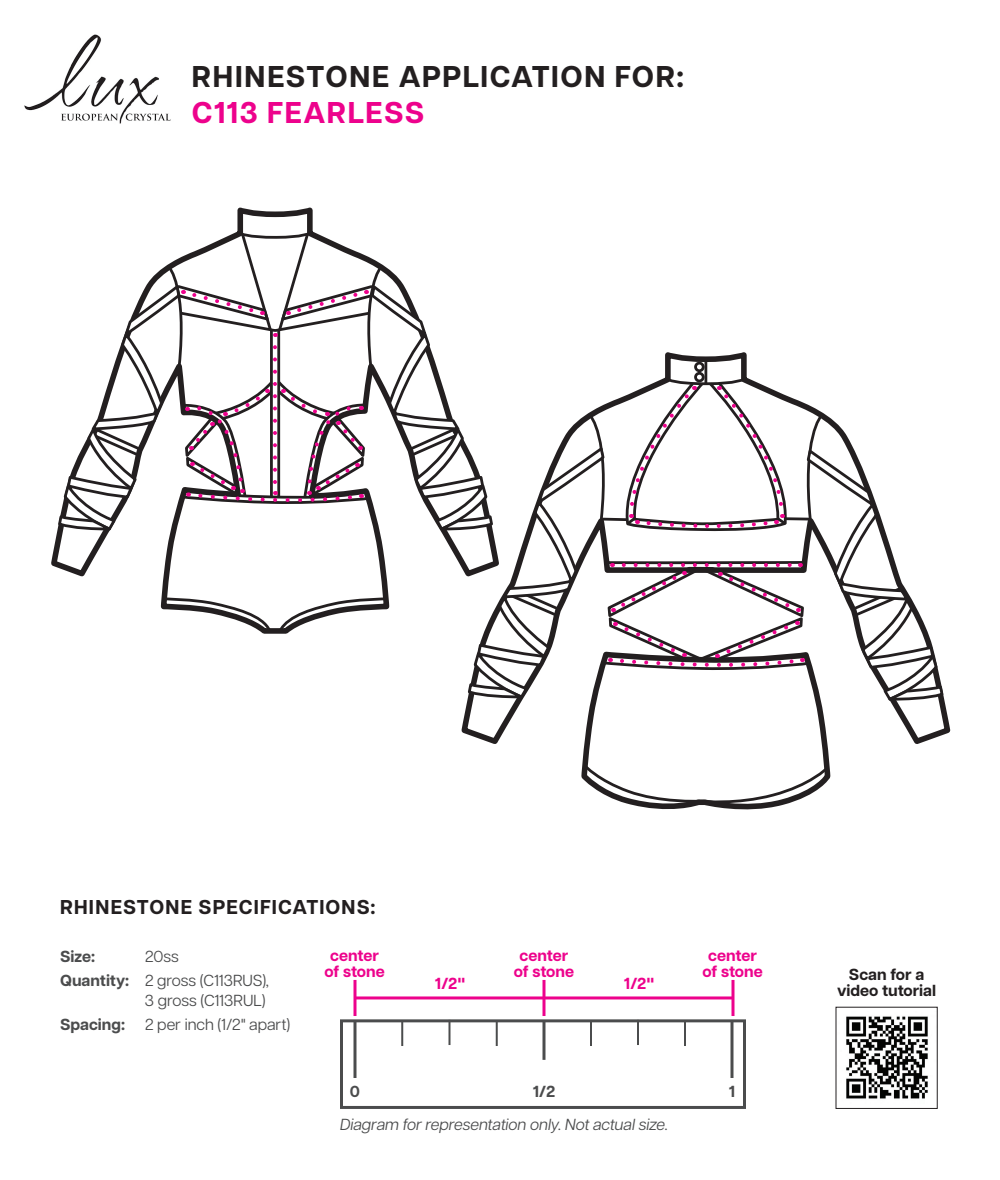
<style>
.page{position:relative;width:1000px;height:1180px;background:#fff}
.page>*{position:absolute;margin:0;border:0;box-sizing:border-box;transform-origin:0 0}
.t1{font:700 30px "Articulat CF";letter-spacing:.05em;color:#231f20}
.t2{font:700 30px "Articulat CF";letter-spacing:.045em;color:#ed028c}
.t3{font:700 20px "Articulat CF";letter-spacing:.06em;color:#231f20}
.Accessories_Sizes_Info{font:16px "Articulat CF";color:#4b4c4d}
.Accessories_Sizes_Info-2{font:700 16px "Articulat CF";letter-spacing:-.005em;color:#ed028c}
.Accessories_Sizes_Info-3{font:italic 16px "Articulat CF";letter-spacing:-.005em;color:#4b4c4d}
.Accessories_Sizes_Info-4{font:700 16px/16px "Articulat CF";color:#231f20;text-align:center}
.Accessories_Sizes_Info-5{font:700 16px "Articulat CF";color:#4b4c4d}
.s1{font-weight:700}
</style>
<div class="page">
<img style="left:24px;top:34px;width:147px;height:90px">
<svg style="left:51px;top:207px;width:262px;height:360px"></svg>
<svg style="left:581px;top:749px;width:250px;height:61px"></svg>
<svg style="left:461px;top:703px;width:490px;height:46px"></svg>
<svg style="left:582px;top:763px;width:248px;height:45px"></svg>
<svg style="left:56px;top:231px;width:889px;height:472px"></svg>
<hr style="left:354px;top:980px;width:2px;height:36px;background:#ed028c">
<svg style="left:542px;top:980px;width:4px;height:36px"></svg>
<hr style="left:355px;top:996px;width:189px;height:3px;background:#ed028c">
<hr style="left:732px;top:980px;width:3px;height:36px;background:#ed028c">
<hr style="left:544px;top:996px;width:189px;height:3px;background:#ed028c">
<div style="left:340px;top:1019px;width:406px;height:90px;border:3px solid #4b4c4d"></div>
<hr style="left:354px;top:1020px;width:2px;height:58px;background:#4b4c4d">
<svg style="left:730px;top:1020px;width:4px;height:58px"></svg>
<svg style="left:542px;top:1022px;width:4px;height:38px"></svg>
<hr style="left:448px;top:1020px;width:2px;height:25px;background:#4b4c4d">
<hr style="left:637px;top:1020px;width:2px;height:25px;background:#4b4c4d">
<hr style="left:496px;top:1021px;width:2px;height:25px;background:#4b4c4d">
<hr style="left:684px;top:1021px;width:2px;height:25px;background:#4b4c4d">
<hr style="left:401px;top:1021px;width:2px;height:25px;background:#4b4c4d">
<hr style="left:590px;top:1021px;width:2px;height:25px;background:#4b4c4d">
<img style="left:846px;top:1016px;width:82px;height:83px">
<div style="left:836px;top:1007px;width:102px;height:102px;border:1px solid #231f20"></div>
<p class="t1" style="left:192px;top:54px;width:494px">RHINESTONE APPLICATION FOR:</p>
<p class="t2" style="left:192px;top:90px;width:234px">C113 FEARLESS</p>
<p class="t3" style="left:60px;top:892px;width:317px">RHINESTONE SPECIFICATIONS:</p>
<p class="Accessories_Sizes_Info-5" style="left:60px;top:945px;width:37px">Size:</p>
<p class="Accessories_Sizes_Info" style="left:145px;top:945px;width:35px">20ss</p>
<p class="Accessories_Sizes_Info" style="left:60px;top:969px;width:211px"><span class="s1">Quantity:</span> 2 gross (C113RUS),</p>
<p class="Accessories_Sizes_Info" style="left:145px;top:989px;width:122px">3 gross (C113RUL)</p>
<p class="Accessories_Sizes_Info" style="left:60px;top:1013px;width:232px"><span class="s1">Spacing:</span> 2 per inch (1/2" apart)</p>
<p class="Accessories_Sizes_Info-2" style="left:330px;top:943px;width:50px">center</p>
<p class="Accessories_Sizes_Info-2" style="left:324px;top:959px;width:62px">of stone</p>
<p class="Accessories_Sizes_Info-2" style="left:435px;top:972px;width:32px">1/2"</p>
<p class="Accessories_Sizes_Info-2" style="left:520px;top:943px;width:50px">center</p>
<p class="Accessories_Sizes_Info-2" style="left:514px;top:959px;width:62px">of stone</p>
<p class="Accessories_Sizes_Info-2" style="left:624px;top:972px;width:32px">1/2"</p>
<p class="Accessories_Sizes_Info-2" style="left:708px;top:943px;width:50px">center</p>
<p class="Accessories_Sizes_Info-2" style="left:702px;top:959px;width:62px">of stone</p>
<p class="Accessories_Sizes_Info-5" style="left:350px;top:1079px;width:12px">0</p>
<p class="Accessories_Sizes_Info-5" style="left:533px;top:1079px;width:24px">1/2</p>
<p class="Accessories_Sizes_Info-5" style="left:729px;top:1079px;width:8px">1</p>
<p class="Accessories_Sizes_Info-3" style="left:340px;top:1113px;width:330px">Diagram for representation only. Not actual size.</p>
<p class="Accessories_Sizes_Info-4" style="left:837px;top:966px;width:100px">Scan for a video tutorial</p>
</div>
